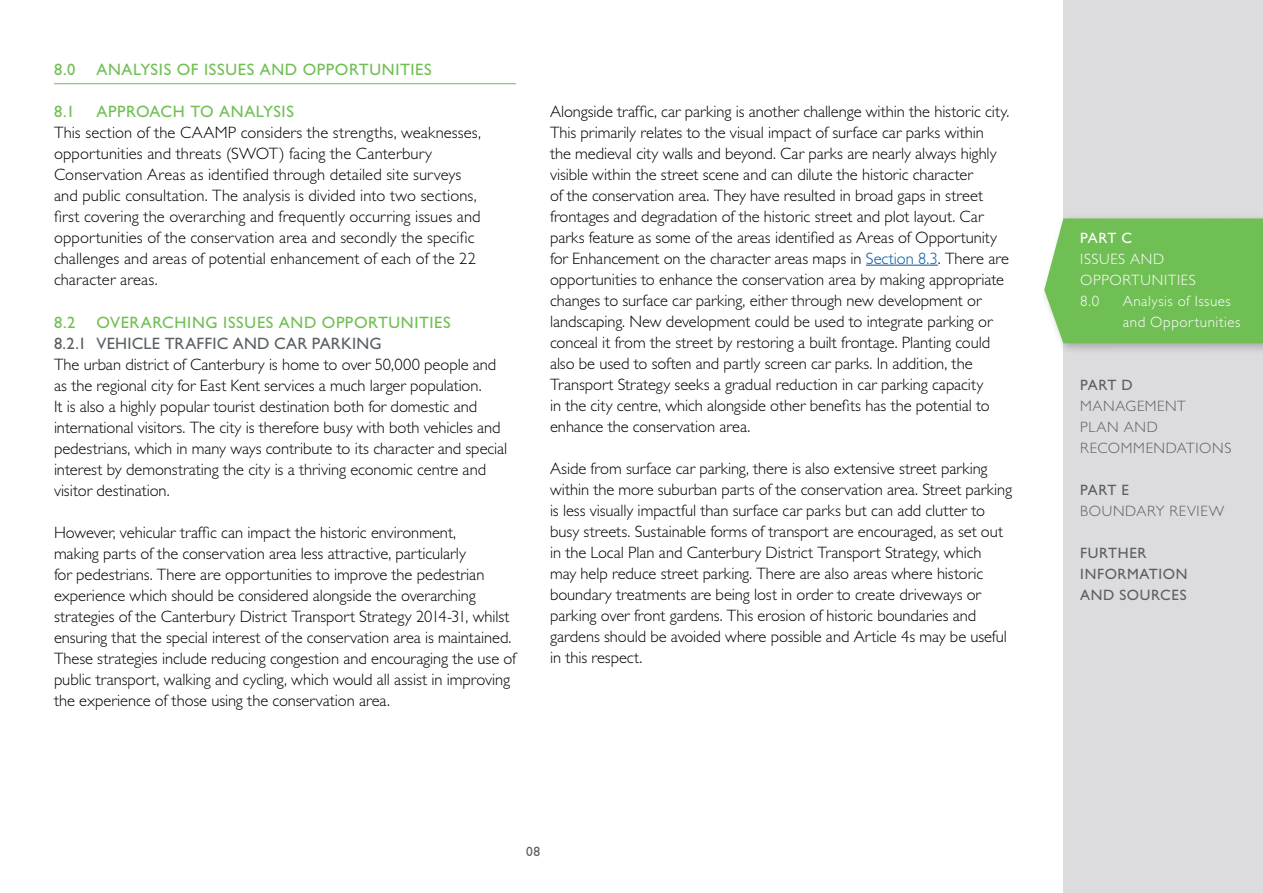
<style>
.page{position:relative;width:1263px;height:893px;background:#fff}
.page>*{position:absolute;margin:0;border:0;box-sizing:border-box;transform-origin:0 0}
.t1{font:300 16.5px/21px "Gill Sans Std";color:#000}
.t2{font:16.5px "Gill Sans Std";letter-spacing:.035em;color:#70bf54}
.t3{font:16.5px "Gill Sans Std";letter-spacing:.01em;color:#5b6064}
.t4{font:300 15px/21px "Gill Sans Std";letter-spacing:.035em;color:#fff}
.t5{font:300 15px/21px "Gill Sans Std";letter-spacing:.04em;color:#5b6064}
.t6{font:15px/21px "Gill Sans Std";letter-spacing:.04em;color:#5b6064}
.t7{font:15px "Gill Sans Std";color:#fff}
.t8{font:13.5px "Gill Sans Std";color:#5b6064}
.s1{color:#0054a6}
</style>
<div class="page">
<div style="left:1063px;top:0;width:200px;height:893px;background:#dcdcde"></div>
<div style="left:1039px;top:213px;width:224px;height:141px;background:#000;opacity:.23"></div>
<div style="left:1044px;top:218px;width:219px;height:125px;background:#70bf54"></div>
<hr style="left:866px;top:265px;width:72px;height:1px;background:#0054a6">
<hr style="left:54px;top:83px;width:462px;height:1px;background:#70bf54">
<p class="t2" style="left:54px;top:60px;width:23px">8.0</p>
<p class="t2" style="left:97px;top:60px;width:337px">ANALYSIS OF ISSUES AND OPPORTUNITIES</p>
<p class="t2" style="left:54px;top:102px;width:22px">8.1</p>
<p class="t2" style="left:97px;top:102px;width:199px">APPROACH TO ANALYSIS</p>
<p class="t1" style="left:54px;top:122px;width:428px">This section of the CAAMP considers the strengths, weaknesses, opportunities and threats (SWOT) facing the Canterbury Conservation Areas as identified through detailed site surveys and public consultation. The analysis is divided into two sections, first covering the overarching and frequently occurring issues and opportunities of the conservation area and secondly the specific challenges and areas of potential enhancement of each of the 22 character areas.</p>
<p class="t2" style="left:54px;top:313px;width:23px">8.2</p>
<p class="t2" style="left:97px;top:313px;width:356px">OVERARCHING ISSUES AND OPPORTUNITIES</p>
<p class="t3" style="left:54px;top:334px;width:329px">8.2.1 VEHICLE TRAFFIC AND CAR PARKING</p>
<p class="t1" style="left:54px;top:354px;width:455px">The urban district of Canterbury is home to over 50,000 people and as the regional city for East Kent services a much larger population.<br>It is also a highly popular tourist destination both for domestic and international visitors. The city is therefore busy with both vehicles and pedestrians, which in many ways contribute to its character and special interest by demonstrating the city is a thriving economic centre and visitor destination.</p>
<p class="t1" style="left:54px;top:522px;width:464px">However, vehicular traffic can impact the historic environment,<br>making parts of the conservation area less attractive, particularly<br>for pedestrians. There are opportunities to improve the pedestrian experience which should be considered alongside the overarching strategies of the Canterbury District Transport Strategy 2014-31, whilst ensuring that the special interest of the conservation area is maintained.<br>These strategies include reducing congestion and encouraging the use of public transport, walking and cycling, which would all assist in improving the experience of those using the conservation area.</p>
<p class="t1" style="left:550px;top:101px;width:461px">Alongside traffic, car parking is another challenge within the historic city.<br>This primarily relates to the visual impact of surface car parks within<br>the medieval city walls and beyond. Car parks are nearly always highly visible within the street scene and can dilute the historic character<br>of the conservation area. They have resulted in broad gaps in street frontages and degradation of the historic street and plot layout. Car parks feature as some of the areas identified as Areas of Opportunity for Enhancement on the character areas maps in <span class="s1">Section 8.3</span>. There are opportunities to enhance the conservation area by making appropriate changes to surface car parking, either through new development or landscaping. New development could be used to integrate parking or conceal it from the street by restoring a built frontage. Planting could also be used to soften and partly screen car parks. In addition, the Transport Strategy seeks a gradual reduction in car parking capacity<br>in the city centre, which alongside other benefits has the potential to enhance the conservation area.</p>
<p class="t1" style="left:550px;top:458px;width:464px">Aside from surface car parking, there is also extensive street parking within the more suburban parts of the conservation area. Street parking is less visually impactful than surface car parks but can add clutter to busy streets. Sustainable forms of transport are encouraged, as set out in the Local Plan and Canterbury District Transport Strategy, which<br>may help reduce street parking. There are also areas where historic boundary treatments are being lost in order to create driveways or parking over front gardens. This erosion of historic boundaries and gardens should be avoided where possible and Article 4s may be useful in this respect.</p>
<p class="t8" style="left:526px;top:844px;width:16px">08</p>
<p class="t7" style="left:1080px;top:229px;width:53px">PART C</p>
<p class="t4" style="left:1080px;top:249px;width:117px">ISSUES AND<br>OPPORTUNITIES<br>8.0</p>
<p class="t4" style="left:1123px;top:291px;width:119px">Analysis of Issues and Opportunities</p>
<p class="t6" style="left:1080px;top:375px;width:54px">PART D</p>
<p class="t5" style="left:1080px;top:396px;width:153px">MANAGEMENT<br>PLAN AND<br>RECOMMENDATIONS</p>
<p class="t6" style="left:1080px;top:480px;width:50px">PART E</p>
<p class="t5" style="left:1080px;top:501px;width:145px">BOUNDARY REVIEW</p>
<p class="t6" style="left:1080px;top:543px;width:109px">FURTHER<br>INFORMATION<br>AND SOURCES</p>
</div>
